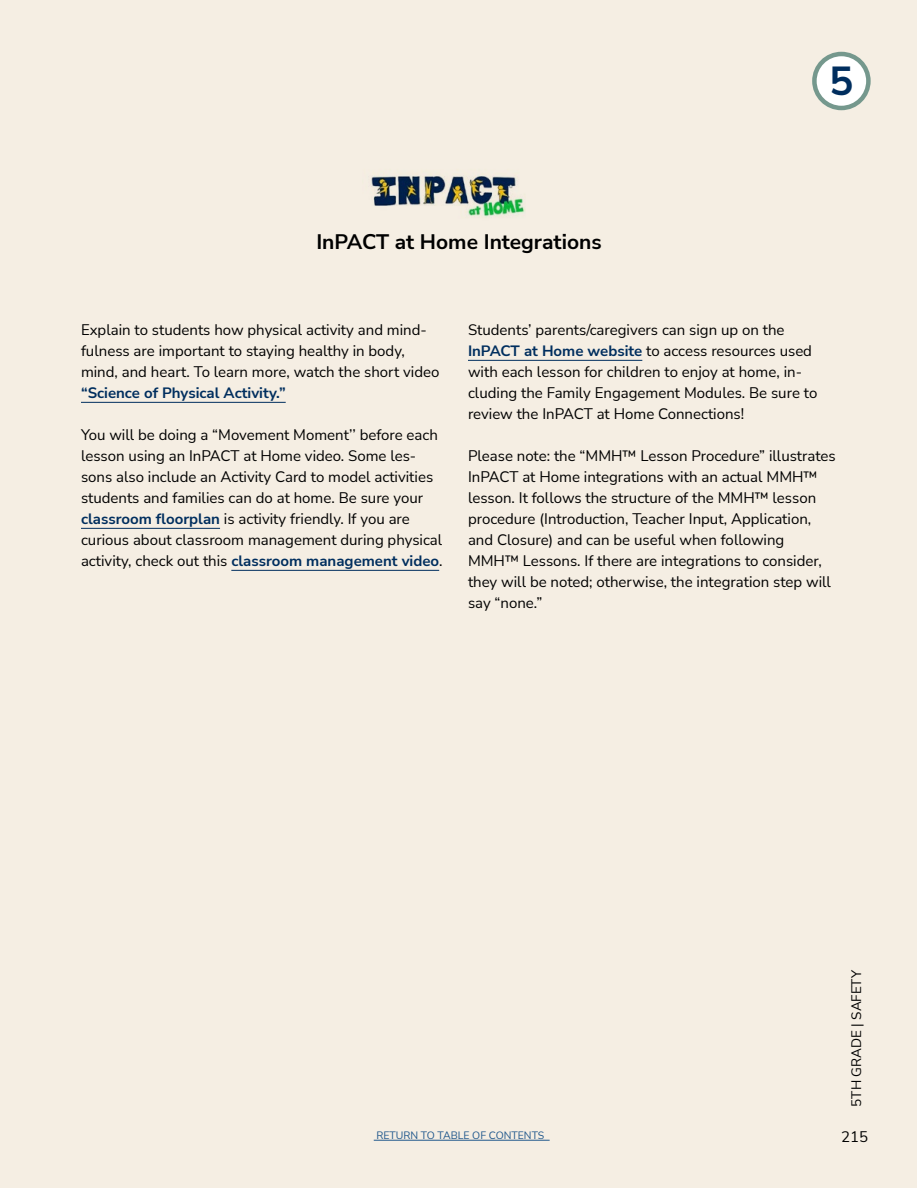
<style>
.page{position:relative;width:918px;height:1188px;background:#fff}
.page>*{position:absolute;margin:0;border:0;box-sizing:border-box;transform-origin:0 0}
.t1{font:700 40.5px "Nunito Sans";color:#002e5e}
.t2{font:700 21px "Nunito Sans";color:#000}
.t3{font:15px/21px "Nunito Sans";color:#000}
.t4{font:700 15px "Nunito Sans";color:#002e5e}
.t5{font:13.5px "Nunito Sans";color:#000}
.t6{font:10.5px "Nunito Sans";color:#215e9e}
.s1{font-weight:700;color:#002e5e}
</style>
<div class="page">
<div style="left:0;top:0;width:917px;height:1188px;background:#f5eee3"></div>
<hr style="left:81px;top:402px;width:205px;height:1px;background:#002e5e">
<hr style="left:81px;top:528px;width:139px;height:1px;background:#002e5e">
<hr style="left:231px;top:570px;width:208px;height:1px;background:#002e5e">
<hr style="left:468px;top:360px;width:174px;height:1px;background:#002e5e">
<div style="left:814px;top:54px;width:54px;height:54px;background:#fff;border-radius:50%"></div>
<div style="left:812px;top:52px;width:59px;height:58px;border:4px solid #75988d;border-radius:50%"></div>
<img style="left:371px;top:175px;width:154px;height:43px">
<h2 class="t2" style="left:316px;top:227px;width:287px">InPACT at Home Integrations</h2>
<h1 class="t1" style="left:829px;top:52px;width:26px">5</h1>
<p class="t3" style="left:81px;top:319px;width:360px">Explain to students how physical activity and mind&shy;fulness are important to staying healthy in body, mind, and heart. To learn more, watch the short video</p>
<p class="t4" style="left:81px;top:382px;width:206px">“Science of Physical Activity.”</p>
<p class="t3" style="left:81px;top:424px;width:363px">You will be doing a “Movement Moment’’ before each lesson using an InPACT at Home video. Some les&shy;sons also include an Activity Card to model activities students and families can do at home. Be sure your <span class="s1">classroom floorplan</span> is activity friendly. If you are curious about classroom management during physical activity, check out this <span class="s1">classroom management video</span>.</p>
<p class="t3" style="left:468px;top:319px;width:351px">Students’ parents/caregivers can sign up on the <span class="s1">InPACT at Home website</span> to access resources used with each lesson for children to enjoy at home, in&shy;cluding the Family Engagement Modules. Be sure to review the InPACT at Home Connections!</p>
<p class="t3" style="left:468px;top:445px;width:369px">Please note: the “MMH™ Lesson Procedure” illustrates InPACT at Home integrations with an actual MMH™ lesson. It follows the structure of the MMH™ lesson procedure (Introduction, Teacher Input, Application, and Closure) and can be useful when following MMH™ Lessons. If there are integrations to consider, they will be noted; otherwise, the integration step will say “none.”</p>
<p class="t5" style="left:847px;top:1107px;width:138px;rotate:-90deg">5TH GRADE | SAFETY</p>
<p class="t6" style="left:376px;top:1128px;width:169px">RETURN TO TABLE OF CONTENTS</p>
<p class="t3" style="left:841px;top:1126px;width:28px">215</p>
</div>
